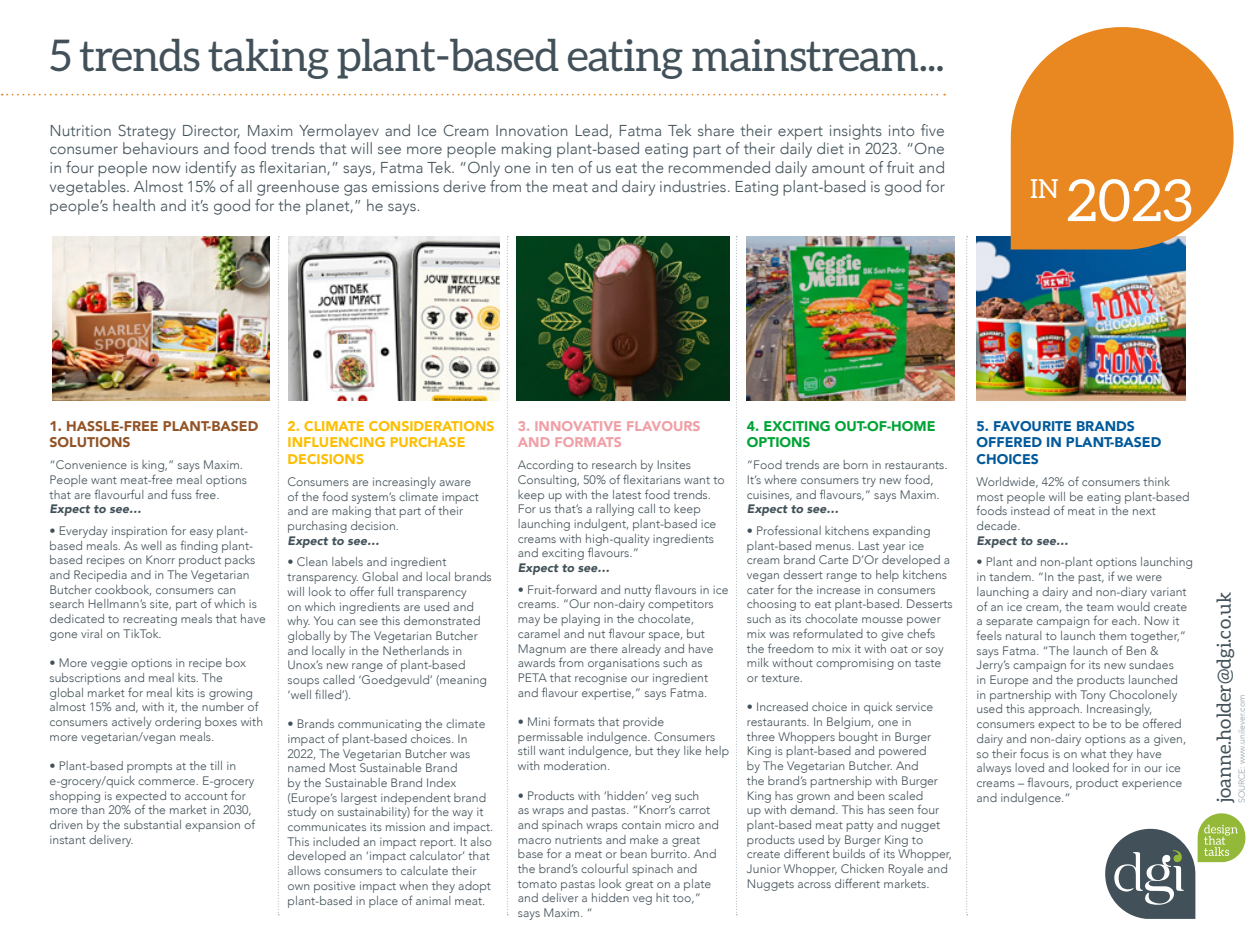
<style>
.page{position:relative;width:1260px;height:945px;background:#fff}
.page>*{position:absolute;margin:0;border:0;box-sizing:border-box;transform-origin:0 0}
.t1{font:58.1px "Aleo";color:#fff}
.t2{font:43.75px "Aleo";letter-spacing:-.02em;color:#425159}
.t3{font:19.25px "Aleo";color:#425159}
.t4{font:300 15.75px/18.9px "Avenir";color:#425159;text-align:justify}
.t5{font:900 14px/16.8px "Avenir";color:#fdbe02}
.t6{font:900 14px/16.8px "Avenir";color:#00599b}
.t7{font:900 14px/16.8px "Avenir";color:#925326}
.t8{font:900 14px/16.8px "Avenir";color:#f09fa6}
.t9{font:900 14px/16.8px "Avenir";color:#00a335}
.t10{font:300 12.25px/14.7px "Avenir";color:#425159}
.t11{font:italic 900 12.25px "Avenir";color:#425159}
.t12{font:300 8.75px "Avenir";color:#94a2aa}
.s1{font-weight:900;font-style:italic}
</style>
<div class="page">
<img style="left:977px;top:236px;width:209px;height:165px">
<svg style="left:2px;top:94px;width:943px;height:1px"></svg>
<svg style="left:1009px;top:27px;width:225px;height:223px;fill:#e98721"></svg>
<svg style="left:1105px;top:813px;width:141px;height:106px"></svg>
<img style="left:747px;top:236px;width:208px;height:165px">
<img style="left:517px;top:236px;width:212px;height:165px">
<img style="left:288px;top:236px;width:212px;height:165px">
<img style="left:53px;top:236px;width:217px;height:165px">
<svg style="left:278px;top:236px;width:1px;height:679px"></svg>
<svg style="left:507px;top:236px;width:1px;height:679px"></svg>
<svg style="left:736px;top:236px;width:1px;height:679px"></svg>
<svg style="left:966px;top:236px;width:2px;height:679px"></svg>
<p class="t2" style="left:50px;top:31px;width:897px">5 trends taking plant-based eating mainstream...</p>
<p class="t4" style="left:50px;top:121px;width:897px">Nutrition Strategy Director, Maxim Yermolayev and Ice Cream Innovation Lead, Fatma Tek share their expert insights into five consumer behaviours and food trends that will see more people making plant-based eating part of their daily diet in 2023. “One in four people now identify as flexitarian,” says, Fatma Tek. “Only one in ten of us eat the recommended daily amount of fruit and vegetables. Almost 15% of all greenhouse gas emissions derive from the meat and dairy industries. Eating plant-based is good for people’s health and it’s good for the planet,” he says.</p>
<p class="t1" style="left:1030px;top:168px;width:164px"><sup>IN</sup> 2023</p>
<p class="t7" style="left:50px;top:417px;width:210px">1. HASSLE-FREE PLANT-BASED<br>SOLUTIONS</p>
<p class="t10" style="left:50px;top:458px;width:199px">“Convenience is king,” says Maxim.<br>People want meat-free meal options that are flavourful and fuss free.<br><span class="s1">Expect to see…</span></p>
<p class="t10" style="left:50px;top:523px;width:218px">• Everyday inspiration for easy plant&shy;based meals. As well as finding plant&shy;based recipes on Knorr product packs and Recipedia and in The Vegetarian Butcher cookbook, consumers can search Hellmann’s site, part of which is dedicated to recreating meals that have gone viral on TikTok.</p>
<p class="t10" style="left:50px;top:656px;width:215px">• More veggie options in recipe box subscriptions and meal kits. The<br>global market for meal kits is growing almost 15% and, with it, the number of consumers actively ordering boxes with more vegetarian/vegan meals.</p>
<p class="t10" style="left:50px;top:759px;width:207px">• Plant-based prompts at the till in e-grocery/quick commerce. E-grocery shopping is expected to account for more than 20% of the market in 2030, driven by the substantial expansion of instant delivery.</p>
<p class="t5" style="left:288px;top:417px;width:208px">2. CLIMATE CONSIDERATIONS<br>INFLUENCING PURCHASE</p>
<p class="t5" style="left:288px;top:451px;width:78px">DECISIONS</p>
<p class="t10" style="left:288px;top:474px;width:193px">Consumers are increasingly aware of the food system’s climate impact and are making that part of their purchasing decision.</p>
<p class="t11" style="left:288px;top:530px;width:93px">Expect to see…</p>
<p class="t10" style="left:288px;top:555px;width:206px">• Clean labels and ingredient transparency. Global and local brands will look to offer full transparency<br>on which ingredients are used and why. You can see this demonstrated globally by The Vegetarian Butcher and locally in the Netherlands in<br>Unox’s new range of plant-based soups called ‘Goedgevuld’ (meaning ‘well filled’).</p>
<p class="t10" style="left:288px;top:717px;width:207px">• Brands communicating the climate impact of plant-based choices. In 2022, The Vegetarian Butcher was named Most Sustainable Brand<br>by the Sustainable Brand Index (Europe’s largest independent brand study on sustainability) for the way it communicates its mission and impact.<br>This included an impact report. It also developed an ‘impact calculator’ that allows consumers to calculate their own positive impact when they adopt plant-based in place of animal meat.</p>
<p class="t8" style="left:518px;top:417px;width:184px">3. INNOVATIVE FLAVOURS<br>AND FORMATS</p>
<p class="t10" style="left:518px;top:458px;width:208px">According to research by Insites Consulting, 50% of flexitarians want to keep up with the latest food trends.<br>For us that’s a rallying call to keep launching indulgent, plant-based ice creams with high-quality ingredients and exciting flavours.”</p>
<p class="t11" style="left:518px;top:558px;width:93px">Expect to see…</p>
<p class="t10" style="left:518px;top:582px;width:212px">• Fruit-forward and nutty flavours in ice creams. “Our non-dairy competitors may be playing in the chocolate, caramel and nut flavour space, but Magnum are there already and have awards from organisations such as PETA that recognise our ingredient and flavour expertise,” says Fatma.</p>
<p class="t10" style="left:518px;top:715px;width:213px">• Mini formats that provide permissable indulgence. Consumers still want indulgence, but they like help with moderation.</p>
<p class="t10" style="left:518px;top:788px;width:203px">• Products with ‘hidden’ veg such<br>as wraps and pastas. “Knorr’s carrot and spinach wraps contain micro and macro nutrients and make a great base for a meat or bean burrito. And the brand’s colourful spinach and tomato pastas look great on a plate and deliver a hidden veg hit too,” says Maxim. “</p>
<p class="t9" style="left:747px;top:417px;width:190px">4. EXCITING OUT-OF-HOME<br>OPTIONS</p>
<p class="t10" style="left:747px;top:458px;width:202px">“Food trends are born in restaurants.<br>It’s where consumers try new food, cuisines, and flavours,” says Maxim.<br><span class="s1">Expect to see…</span></p>
<p class="t10" style="left:747px;top:523px;width:207px">• Professional kitchens expanding plant-based menus. Last year ice cream brand Carte D’Or developed a vegan dessert range to help kitchens cater for the increase in consumers choosing to eat plant-based. Desserts such as its chocolate mousse power mix was reformulated to give chefs the freedom to mix it with oat or soy milk without compromising on taste or texture.</p>
<p class="t10" style="left:747px;top:700px;width:207px">• Increased choice in quick service restaurants. In Belgium, one in<br>three Whoppers bought in Burger King is plant-based and powered<br>by The Vegetarian Butcher. And<br>the brand’s partnership with Burger King has grown and been scaled<br>up with demand. This has seen four plant-based meat patty and nugget products used by Burger King to create different builds of its Whopper, Junior Whopper, Chicken Royale and Nuggets across different markets.</p>
<p class="t6" style="left:977px;top:417px;width:186px">5. FAVOURITE BRANDS<br>OFFERED IN PLANT-BASED<br>CHOICES</p>
<p class="t10" style="left:977px;top:474px;width:215px">Worldwide, 42% of consumers think most people will be eating plant-based foods instead of meat in the next decade.</p>
<p class="t11" style="left:977px;top:530px;width:93px">Expect to see…</p>
<p class="t10" style="left:977px;top:555px;width:218px">• Plant and non-plant options launching in tandem. “In the past, if we were launching a dairy and non-diary variant of an ice cream, the team would create a separate campaign for each. Now it feels natural to launch them together,” says Fatma. “The launch of Ben &amp; Jerry’s campaign for its new sundaes<br>in Europe and the products launched<br>in partnership with Tony Chocolonely used this approach. Increasingly, consumers expect to be to be offered dairy and non-dairy options as a given, so their focus is on what they have always loved and looked for in our ice creams – flavours, product experience and indulgence.”</p>
<p class="t3" style="left:1213px;top:803px;width:212px;rotate:-90deg">joanne.holder@dgi.co.uk</p>
<p class="t12" style="left:1237px;top:803px;width:110px;rotate:-90deg">SOURCE: www.unilever.com</p>
</div>
